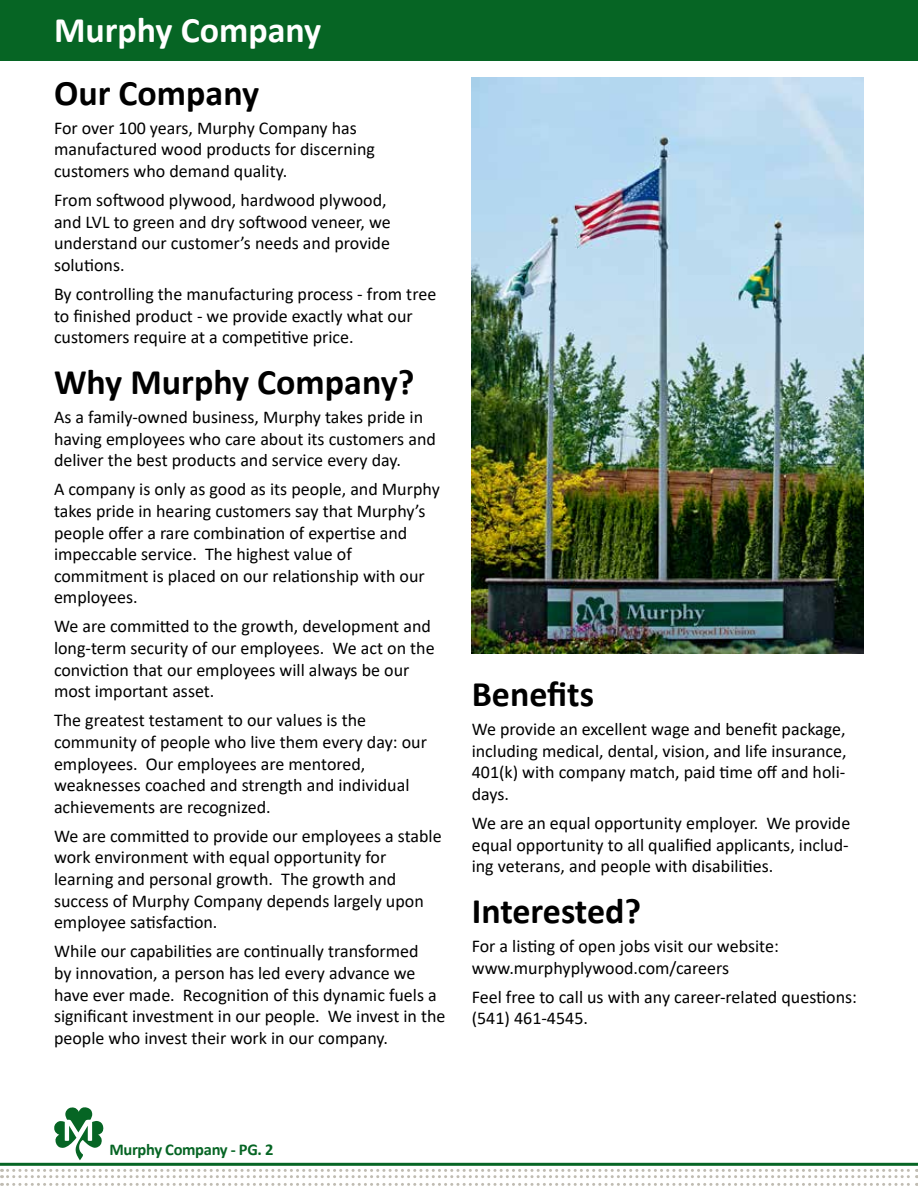
<style>
.page{position:relative;width:918px;height:1188px;background:#fff}
.page>*{position:absolute;margin:0;border:0;box-sizing:border-box;transform-origin:0 0}
.t1{font:700 36px "Calibri";color:#000}
.t2{font:700 36px "Calibri";color:#fff}
.t3{font:18px/21.6px "Calibri";color:#000}
.t4{font:700 16.5px "Calibri";letter-spacing:-.02em;color:#066524}
</style>
<div class="page">
<hr style="left:0;top:1163px;width:918px;height:3px;background:#066524">
<svg style="left:2px;top:1169px;width:915px;height:17px"></svg>
<div style="left:0;top:0;width:918px;height:61px;background:#066524"></div>
<svg style="left:54px;top:1107px;width:49px;height:53px"></svg>
<img style="left:472px;top:78px;width:391px;height:575px">
<h1 class="t2" style="left:54px;top:5px;width:269px">Murphy Company</h1>
<h1 class="t1" style="left:54px;top:67px;width:207px">Our Company</h1>
<p class="t3" style="left:54px;top:117px;width:323px">For over 100 years, Murphy Company has manufactured wood products for discerning customers who demand quality.</p>
<p class="t3" style="left:54px;top:189px;width:338px">From softwood plywood, hardwood plywood, and LVL to green and dry softwood veneer, we understand our customer’s needs and provide solutions.</p>
<p class="t3" style="left:54px;top:283px;width:384px">By controlling the manufacturing process - from tree to finished product - we provide exactly what our customers require at a competitive price.</p>
<h1 class="t1" style="left:54px;top:356px;width:362px">Why Murphy Company?</h1>
<p class="t3" style="left:54px;top:406px;width:383px">As a family-owned business, Murphy takes pride in having employees who care about its customers and deliver the best products and service every day.</p>
<p class="t3" style="left:54px;top:478px;width:387px">A company is only as good as its people, and Murphy takes pride in hearing customers say that Murphy’s people offer a rare combination of expertise and impeccable service. The highest value of commitment is placed on our relationship with our employees.</p>
<p class="t3" style="left:54px;top:615px;width:382px">We are committed to the growth, development and long-term security of our employees. We act on the conviction that our employees will always be our most important asset.</p>
<p class="t3" style="left:54px;top:709px;width:374px">The greatest testament to our values is the community of people who live them every day: our employees. Our employees are mentored, weaknesses coached and strength and individual achievements are recognized.</p>
<p class="t3" style="left:54px;top:825px;width:389px">We are committed to provide our employees a stable work environment with equal opportunity for learning and personal growth. The growth and success of Murphy Company depends largely upon employee satisfaction.</p>
<p class="t3" style="left:54px;top:940px;width:393px">While our capabilities are continually transformed<br>by innovation, a person has led every advance we have ever made. Recognition of this dynamic fuels a significant investment in our people. We invest in the people who invest their work in our company.</p>
<h1 class="t1" style="left:472px;top:668px;width:124px">Benefits</h1>
<p class="t3" style="left:472px;top:718px;width:376px;text-align:justify">We provide an excellent wage and benefit package, including medical, dental, vision, and life insurance, 401(k) with company match, paid time off and holi&shy;days.</p>
<p class="t3" style="left:472px;top:812px;width:380px;text-align:justify">We are an equal opportunity employer. We provide equal opportunity to all qualified applicants, includ&shy;ing veterans, and people with disabilities.</p>
<h1 class="t1" style="left:472px;top:885px;width:171px">Interested?</h1>
<p class="t3" style="left:472px;top:935px;width:309px">For a listing of open jobs visit our website: www.murphyplywood.com/careers</p>
<p class="t3" style="left:472px;top:985px;width:387px">Feel free to call us with any career-related questions: (541) 461-4545.</p>
<p class="t4" style="left:110px;top:1138px;width:165px">Murphy Company - PG. 2</p>
</div>
